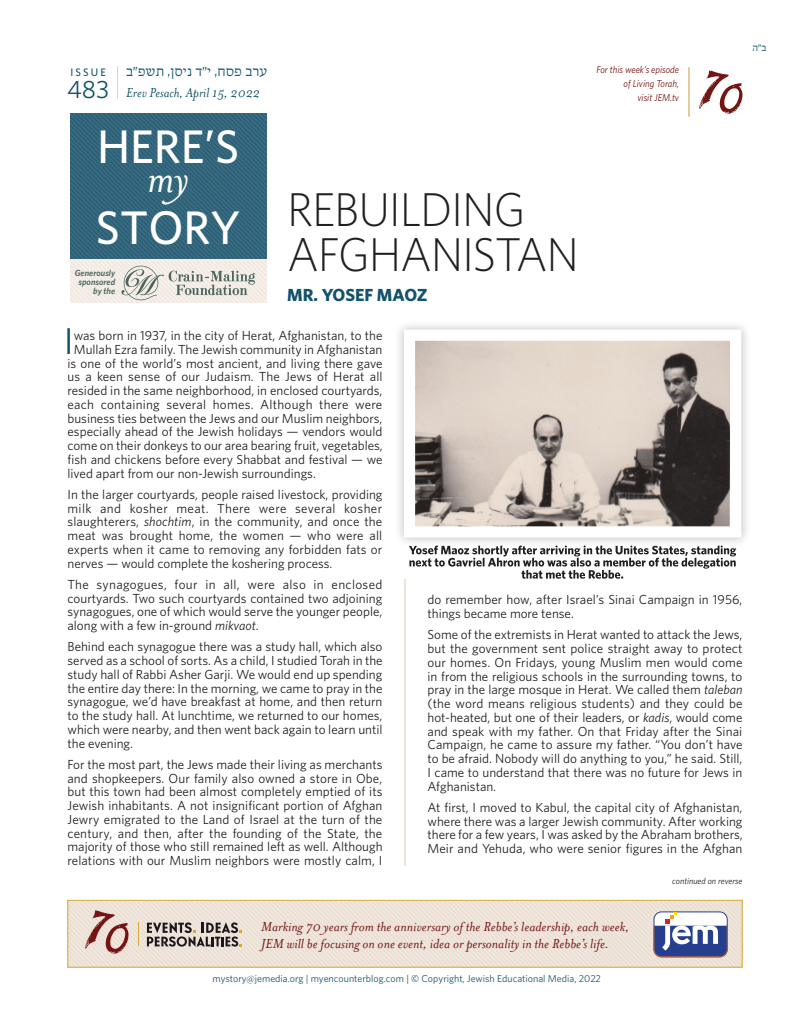
<style>
.page{position:relative;width:810px;height:1035px;background:#fff}
.page>*{position:absolute;margin:0;border:0;box-sizing:border-box;transform-origin:0 0}
.Story_Title_2020{font:300 47.5px/45px "Whitney";letter-spacing:-.025em;color:#231f20}
.t1{font:500 47.12px "Whitney";color:#fff}
.t2{font:italic 47.12px "Mrs Eaves OT";color:#fff}
.Story_Body_-_First_P{font:37.25px "Whitney";color:#13536b}
.t3{font:25px "Whitney";color:#13536b}
.Story_Name_2020{font:700 17.5px "Whitney";color:#13536b}
.t4{font:italic 15px/17.5px "Mrs Eaves OT";color:#731512;scale:1.06 1}
.Date_-_English_2020{font:italic 15px "Mrs Eaves OT";color:#13536b}
.Date_-_Hebrew_2020{font:300 15px "Fb Adama";color:#13536b}
.Story_Body_2020{font:13.12px/13.8px "Whitney";color:#231f20;text-align:justify}
.Story_Body_-_First_P-2{font:13.12px/13.8px "Whitney";color:#231f20;text-align:right}
.Story_Body_2020-2{font:13.12px "Whitney";letter-spacing:.025em;color:#231f20}
.Story_Body_-_First_P-3{font:13.12px "Whitney";letter-spacing:.02em;color:#231f20}
.t5{font:500 10.88px "Whitney";letter-spacing:.2em;color:#13536b}
.Date_-_Hebrew_2020-2{font:300 10.75px "Fb Adama";color:#13536b}
.t6{font:10px "Whitney";color:#19536b}
.Story_Body_2020-3{font:italic 10px/13.8px "Whitney";color:#731512;text-align:right;scale:.94 1}
.t7{font:italic 600 8.88px "Whitney";color:#4a675b}
.t8{font:italic 8.75px "Whitney";color:#231f20}
.s1{font-style:italic}
.s2{font-weight:500}
</style>
<div class="page">
<hr style="left:404px;top:579px;width:2px;height:287px;background:#e3d3c4">
<img style="left:70px;top:902px;width:670px;height:64px">
<div style="left:68px;top:900px;width:674px;height:68px;border:1px solid #d4ab36"></div>
<svg style="left:147px;top:922px;width:95px;height:25px;background:#9b938d"></svg>
<svg style="left:138px;top:923px;width:1px;height:23px"></svg>
<svg style="left:85px;top:910px;width:44px;height:44px;background:#cba9a1"></svg>
<svg style="left:654px;top:912px;width:74px;height:45px"></svg>
<hr style="left:117px;top:66px;width:1px;height:33px;background:#e3d3c4">
<hr style="left:689px;top:67px;width:1px;height:50px;background:#c93">
<svg style="left:699px;top:70px;width:44px;height:44px"></svg>
<img style="left:70px;top:113px;width:196px;height:146px">
<div style="left:70px;top:259px;width:196px;height:44px;background:#f0e8df"></div>
<svg style="left:121px;top:266px;width:134px;height:34px"></svg>
<div style="left:394px;top:320px;width:357px;height:227px;background:#231f20;opacity:.3"></div>
<img style="left:416px;top:342px;width:313px;height:184px">
<div style="left:404px;top:330px;width:337px;height:208px;border:11px solid #fff"></div>
<svg style="left:409px;top:545px;width:327px;height:34px"></svg>
<p class="t5" style="left:70px;top:65px;width:37px">ISSUE</p>
<p class="t3" style="left:67px;top:72px;width:44px">483</p>
<p class="Date_-_Hebrew_2020" style="left:126px;top:64px;width:143px">שפ״ ב ערבפסח , י ׳ ׳ דנ יסן ,ת</p>
<p class="Date_-_English_2020" style="left:126px;top:84px;width:135px">Erev Pesach, April 15, 2022</p>
<p class="Story_Body_2020-3" style="left:596px;top:63px;width:89px">For this week s’ episode of Living Torah,<br>visit JEM t v.</p>
<p class="Date_-_Hebrew_2020-2" style="left:752px;top:42px;width:16px">ב”ה</p>
<p class="t1" style="left:97px;top:115px;width:144px">HERE S’</p>
<p class="t2" style="left:147px;top:152px;width:43px">my</p>
<p class="t1" style="left:96px;top:196px;width:146px">STORY</p>
<p class="t7" style="left:75px;top:267px;width:42px">Generously</p>
<p class="t7" style="left:79px;top:276px;width:38px">sponsored</p>
<p class="t7" style="left:93px;top:285px;width:24px">by the</p>
<p class="Story_Title_2020" style="left:287px;top:186px;width:294px">REBUILDING<br>AFGHANISTAN</p>
<p class="Story_Name_2020" style="left:287px;top:284px;width:142px">MR. YOSEF MAOZ</p>
<p class="Story_Body_-_First_P" style="left:64px;top:316px;width:11px">I</p>
<p class="Story_Body_-_First_P-2" style="left:68px;top:328px;width:317px">was born in 1937, in the city of Herat, Afghanistan to, the Mullah Ezra family. The Jewish community in Afghanistan is one of the world s’ most ancient, and living there gave us a keen sense of our Judaism. The Jews of Herat all resided in the same neighborhood in, enclosed courtyards, were</p>
<p class="Story_Body_-_First_P-2" style="left:68px;top:397px;width:317px;text-align:left">each<br>business ties between the Jews and our Muslim neighbors, especially ahead of the Jewish holidays — vendors would come on their donkeys to our area bearing fruit, vegetables, fish and chickens before every Shabbat and festival — we lived apart from our non-Jewish surroundings.</p>
<p class="Story_Body_2020" style="left:68px;top:487px;width:317px;text-align:right">In the larger courtyards, people raised livestock, providing kosher</p>
<p class="Story_Body_-_First_P-2" style="left:167px;top:397px;width:41px">several</p>
<p class="Story_Body_-_First_P-2" style="left:213px;top:397px;width:42px">homes.</p>
<p class="Story_Body_-_First_P-3" style="left:260px;top:395px;width:54px">Although</p>
<p class="Story_Body_-_First_P-2" style="left:319px;top:397px;width:31px">there</p>
<p class="Story_Body_-_First_P-3" style="left:101px;top:395px;width:61px">containing</p>
<p class="Story_Body_2020" style="left:68px;top:501px;width:316px;text-align:left">milk<br>slaughterers, <span class="s1">shochtim</span>, in the community, and once the meat was brought home, the women — who were all experts when it came to removing any forbidden fats or nerves — would complete the koshering process.</p>
<p class="Story_Body_2020-2" style="left:332px;top:575px;width:52px">enclosed</p>
<p class="Story_Body_2020" style="left:100px;top:501px;width:23px">and</p>
<p class="Story_Body_2020" style="left:130px;top:501px;width:40px">kosher</p>
<p class="Story_Body_2020" style="left:217px;top:501px;width:34px">There</p>
<p class="Story_Body_2020-2" style="left:295px;top:499px;width:42px">several</p>
<p class="Story_Body_2020" style="left:176px;top:501px;width:34px">meat.</p>
<p class="Story_Body_2020" style="left:259px;top:501px;width:29px">were</p>
<p class="Story_Body_2020" style="left:68px;top:577px;width:317px;text-align:left">The<br>courtyards. Two such courtyards contained two adjoining synagogues, one of which would serve the younger people, along with a few in-ground <span class="s1">mikvaot</span>.</p>
<p class="Story_Body_2020" style="left:68px;top:640px;width:317px">Behind each synagogue there was a study hall, which also served as a school of sorts. As a child I, studied Torah in the study hall of Rabbi Asher Garji. We would end up spending the entire day there In: the morning, we came to pray in the synagogue, we d’ have breakfast at home, and then return to the study hall. At lunchtime, we returned to our homes, which were nearby, and then went back again to learn until the evening.</p>
<p class="Story_Body_2020" style="left:68px;top:757px;width:317px">For the most part, the Jews made their living as merchants and shopkeepers. Our family also owned a store in Obe, but this town had been almost completely emptied of its Jewish inhabitants A. not insignificant portion of Afghan Jewry emigrated to the Land of Israel at the turn of the century, and then, after the founding of the State, the majority of those who still remained left as well. Although relations with our Muslim neighbors were mostly calm I,</p>
<p class="Story_Body_2020" style="left:223px;top:577px;width:18px">all,</p>
<p class="Story_Body_2020" style="left:283px;top:577px;width:25px">also</p>
<p class="Story_Body_2020" style="left:175px;top:577px;width:25px">four</p>
<p class="Story_Body_2020" style="left:205px;top:577px;width:12px">in</p>
<p class="Story_Body_2020" style="left:314px;top:577px;width:12px">in</p>
<p class="Story_Body_2020-2" style="left:97px;top:575px;width:72px">synagogues,</p>
<p class="Story_Body_2020" style="left:248px;top:577px;width:29px">were</p>
<p class="Story_Body_2020" style="left:427px;top:593px;width:316px">do remember how, after Israel s’ Sinai Campaign in 1956, things became more tense.</p>
<p class="Story_Body_2020" style="left:427px;top:628px;width:317px">Some of the extremists in Herat wanted to attack the Jews, but the government sent police straight away to protect our homes. On Fridays, young Muslim men would come in from the religious schools in the surrounding towns, to pray in the large mosque in Herat. We called them <span class="s1">taleban </span>(the word means religious students) and they could be hot-heated, but one of their leaders, or <span class="s1">kadis</span>, would come and speak with my father. On that Friday after the Sinai Campaign, he came to assure my father “. You don t’ have to be afraid. Nobody will do anything to you ” , he said. Still, I came to understand that there was no future for Jews in Afghanistan.</p>
<p class="Story_Body_2020" style="left:427px;top:800px;width:317px">At first I, moved to Kabul, the capital city of Afghanistan, where there was a larger Jewish community. After working there for a few years I, was asked by the Abraham brothers, Meir and Yehuda, who were senior figures in the Afghan</p>
<p class="t8" style="left:672px;top:875px;width:72px">continued on reverse</p>
<p class="t4" style="left:261px;top:917px;width:349px">Marking 70yearsfrom the anniversary ofthe Rebbes’ leadership, each week,<br>JEM will befocusing on one event, idea or personality in the Rebbes’ life.</p>
<p class="t6" style="left:213px;top:972px;width:390px">mystory@jemedia.org | myencounterblog.com | <span class="s2">©</span> Copyright, Jewish Educational Media, 2022</p>
</div>
